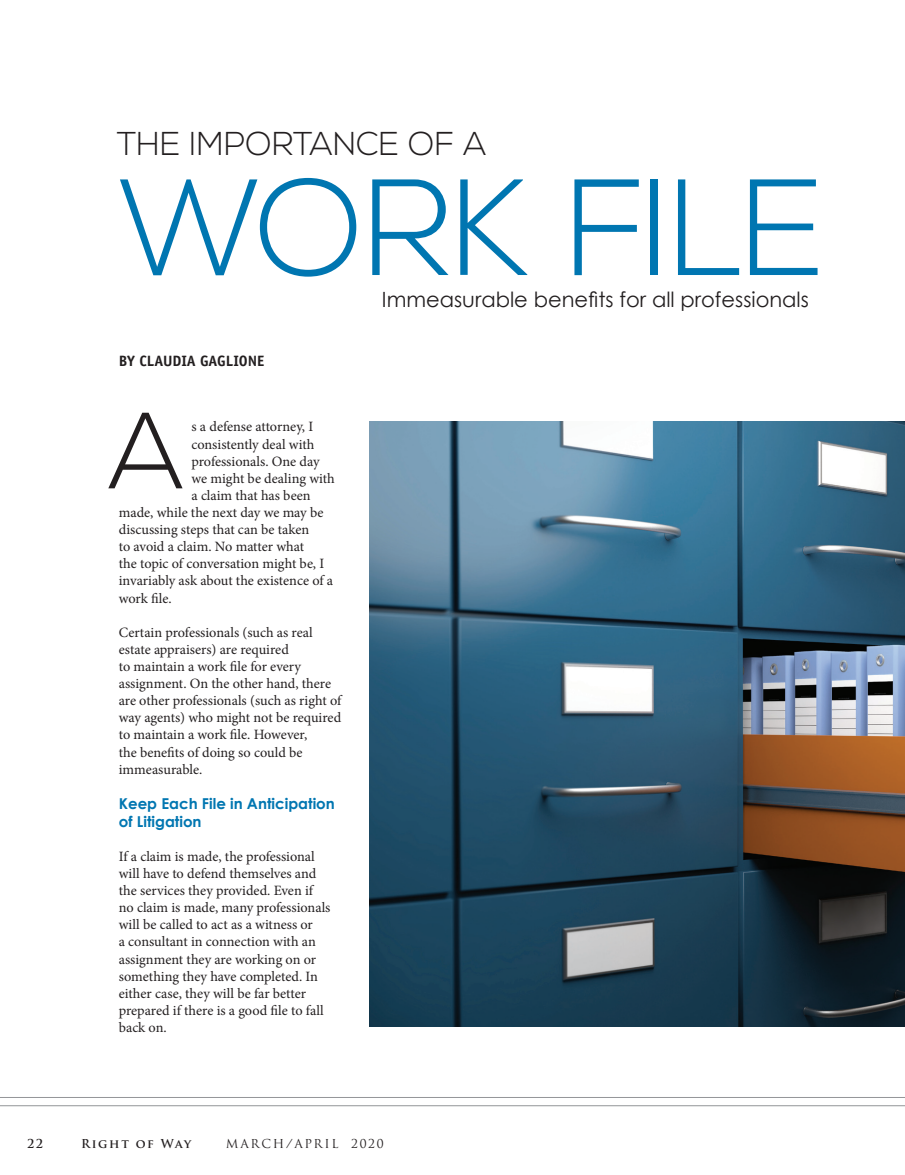
<style>
.page{position:relative;width:905px;height:1175px;background:#fff}
.page>*{position:absolute;margin:0;border:0;box-sizing:border-box;transform-origin:0 0}
.t1{font:300 136.5px "Nexa";letter-spacing:-.02em;color:#0076b1}
.t2{font:300 108px "Nexa";color:#231f20}
.t3{font:300 33px "Nexa";letter-spacing:.005em;color:#231f20}
.t4{font:21px "Century Gothic";color:#231f20}
.BodyCopy{font:700 15px/18px "Century Gothic";color:#0076b1}
.t5{font:700 15px "Officina Sans Std";color:#231f20}
.BodyCopy-2{font:14.25px/17.1px "Minion Pro";letter-spacing:-.005em;color:#231f20}
.t6{font:12px "Trajan Pro";letter-spacing:.14em;color:#231f20}
.t7{font:700 12px "Trajan Pro";letter-spacing:.135em;color:#231f20}
</style>
<div class="page">
<img style="left:369px;top:421px;width:535px;height:605px">
<hr style="left:0;top:1105px;width:904px;height:1px;background:#939598">
<hr style="left:0;top:1097px;width:904px;height:1px;background:#939598">
<p class="t3" style="left:117px;top:125px;width:371px">THE IMPORTANCE OF A</p>
<p class="t1" style="left:119px;top:150px;width:707px">WORK FILE</p>
<p class="t5" style="left:119px;top:351px;width:147px">BY CLAUDIA GAGLIONE</p>
<p class="t2" style="left:109px;top:389px;width:76px">A</p>
<p class="BodyCopy-2" style="left:191px;top:418px;width:123px">s a defense attorney, I</p>
<p class="BodyCopy-2" style="left:191px;top:435px;width:124px">consistently deal with</p>
<p class="BodyCopy-2" style="left:191px;top:452px;width:130px">professionals. One day</p>
<p class="BodyCopy-2" style="left:191px;top:470px;width:145px">we might be dealing with</p>
<p class="BodyCopy-2" style="left:191px;top:487px;width:121px">a claim that has been</p>
<p class="BodyCopy-2" style="left:119px;top:504px;width:206px">made, while the next day we may be</p>
<p class="BodyCopy-2" style="left:119px;top:521px;width:192px">discussing steps that can be taken</p>
<p class="BodyCopy-2" style="left:119px;top:538px;width:187px">to avoid a claim. No matter what</p>
<p class="BodyCopy-2" style="left:119px;top:555px;width:207px">the topic of conversation might be, I</p>
<p class="BodyCopy-2" style="left:119px;top:572px;width:216px">invariably ask about the existence of a</p>
<p class="BodyCopy-2" style="left:119px;top:589px;width:54px">work file.</p>
<p class="BodyCopy-2" style="left:119px;top:623px;width:224px">Certain professionals (such as real estate appraisers) are required<br>to maintain a work file for every assignment. On the other hand, there are other professionals (such as right of way agents) who might not be required to maintain a work file. However,<br>the benefits of doing so could be immeasurable.</p>
<p class="BodyCopy" style="left:119px;top:794px;width:217px">Keep Each File in Anticipation of Litigation</p>
<p class="BodyCopy-2" style="left:119px;top:848px;width:213px">If a claim is made, the professional will have to defend themselves and the services they provided. Even if no claim is made, many professionals will be called to act as a witness or<br>a consultant in connection with an assignment they are working on or something they have completed. In either case, they will be far better prepared if there is a good file to fall back on.</p>
<p class="t4" style="left:382px;top:287px;width:428px">Immeasurable benefits for all professionals</p>
<p class="t7" style="left:27px;top:1136px;width:18px">22</p>
<p class="t7" style="left:81px;top:1136px;width:112px">Right of Way</p>
<p class="t6" style="left:226px;top:1135px;width:159px">MARCH/APRIL 2020</p>
</div>
